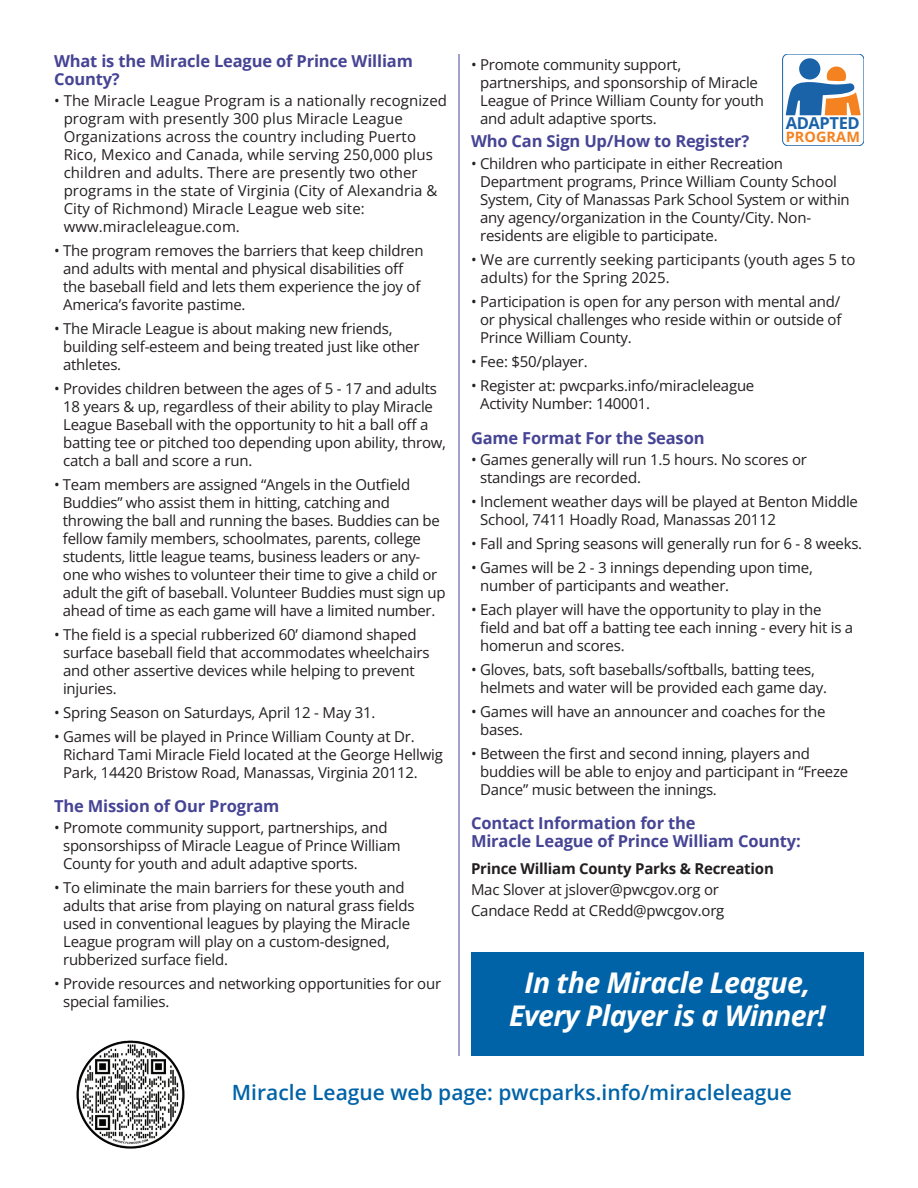
<style>
.page{position:relative;width:918px;height:1188px;background:#fff}
.page>*{position:absolute;margin:0;border:0;box-sizing:border-box;transform-origin:0 0}
.t1{font:italic 700 28.5px/33px "Open Sans";letter-spacing:-.02em;color:#fff;text-align:center}
.t2{font:600 21px "Open Sans";color:#0163a7}
.t3{font:700 16.5px/18px "Open Sans";letter-spacing:-.01em;color:#464494}
.t4{font:700 16.5px "Open Sans";letter-spacing:-.025em;color:#1a63a8}
.t5{font:15px/18px "Open Sans";letter-spacing:-.015em;color:#231f20}
.t6{font:15px/18px "Open Sans";letter-spacing:.005em;color:#231f20}
.t7{font:700 15px "Open Sans";letter-spacing:-.015em;color:#231f20}
.t8{font:700 14.4px "Open Sans";letter-spacing:.01em;color:#f58220}
</style>
<div class="page">
<hr style="left:459px;top:54px;width:1px;height:1002px;background:#464494">
<div style="left:783px;top:54px;width:81px;height:92px;border:1px solid #1a63a8;border-radius:6px"></div>
<div style="left:799px;top:58px;width:21px;height:22px;background:#1a63a8;border-radius:50%"></div>
<svg style="left:786px;top:66px;width:75px;height:49px"></svg>
<div style="left:471px;top:952px;width:393px;height:104px;background:#0163a7"></div>
<img style="left:76px;top:1040px;width:109px;height:109px">
<p class="t3" style="left:54px;top:51px;width:360px">What is the Miracle League of Prince William<br>County?</p>
<p class="t6" style="left:64px;top:91px;width:385px;text-indent:-10px">• The Miracle League Program is a nationally recognized program with presently 300 plus Miracle League Organizations across the country including Puerto Rico, Mexico and Canada, while serving 250,000 plus children and adults. There are presently two other programs in the state of Virginia (City of Alexandria &amp; City of Richmond) Miracle League web site: www.miracleleague.com.</p>
<p class="t5" style="left:63px;top:241px;width:362px;text-indent:-9px">• The program removes the barriers that keep children and adults with mental and physical disabilities off the baseball field and lets them experience the joy of America’s favorite pastime.</p>
<p class="t5" style="left:63px;top:319px;width:358px;text-indent:-9px">• The Miracle League is about making new friends, building self-esteem and being treated just like other athletes.</p>
<p class="t5" style="left:63px;top:379px;width:385px;text-indent:-9px">• Provides children between the ages of 5 - 17 and adults 18 years &amp; up, regardless of their ability to play Miracle League Baseball with the opportunity to hit a ball off a batting tee or pitched too depending upon ability, throw, catch a ball and score a run.</p>
<p class="t5" style="left:63px;top:475px;width:384px;text-indent:-9px">• Team members are assigned “Angels in the Outfield Buddies” who assist them in hitting, catching and throwing the ball and running the bases. Buddies can be fellow family members, schoolmates, parents, college students, little league teams, business leaders or any&shy;one who wishes to volunteer their time to give a child or adult the gift of baseball. Volunteer Buddies must sign up ahead of time as each game will have a limited number.</p>
<p class="t5" style="left:63px;top:625px;width:368px;text-indent:-9px">• The field is a special rubberized 60’ diamond shaped surface baseball field that accommodates wheelchairs and other assertive devices while helping to prevent injuries.</p>
<p class="t5" style="left:54px;top:703px;width:323px">• Spring Season on Saturdays, April 12 - May 31.</p>
<p class="t5" style="left:63px;top:727px;width:381px;text-indent:-9px">• Games will be played in Prince William County at Dr.<br>Richard Tami Miracle Field located at the George Hellwig<br>Park, 14420 Bristow Road, Manassas, Virginia 20112.</p>
<p class="t3" style="left:54px;top:797px;width:227px">The Mission of Our Program</p>
<p class="t5" style="left:63px;top:818px;width:339px;text-indent:-9px">• Promote community support, partnerships, and sponsorshipss of Miracle League of Prince William<br>County for youth and adult adaptive sports.</p>
<p class="t5" style="left:63px;top:878px;width:353px;text-indent:-9px">• To eliminate the main barriers for these youth and adults that arise from playing on natural grass fields used in conventional leagues by playing the Miracle League program will play on a custom-designed, rubberized surface field.</p>
<p class="t5" style="left:63px;top:974px;width:380px;text-indent:-9px">• Provide resources and networking opportunities for our special families.</p>
<p class="t5" style="left:480px;top:55px;width:285px;text-indent:-9px">• Promote community support, partnerships, and sponsorship of Miracle League of Prince William County for youth and adult adaptive sports.</p>
<p class="t3" style="left:471px;top:131px;width:280px">Who Can Sign Up/How to Register?</p>
<p class="t5" style="left:480px;top:154px;width:371px;text-indent:-9px">• Children who participate in either Recreation Department programs, Prince William County School System, City of Manassas Park School System or within any agency/organization in the County/City. Non&shy;residents are eligible to participate.</p>
<p class="t5" style="left:481px;top:250px;width:376px;text-indent:-10px">• We are currently seeking participants (youth ages 5 to adults) for the Spring 2025.</p>
<p class="t5" style="left:480px;top:292px;width:363px;text-align:justify;text-indent:-9px">• Participation is open for any person with mental and/ or physical challenges who reside within or outside of Prince William County.</p>
<p class="t5" style="left:471px;top:352px;width:118px">• Fee: $50/player.</p>
<p class="t5" style="left:480px;top:376px;width:276px;text-indent:-9px">• Register at: pwcparks.info/miracleleague<br>Activity Number: 140001.</p>
<p class="t3" style="left:471px;top:428px;width:235px">Game Format For the Season</p>
<p class="t5" style="left:480px;top:450px;width:328px;text-indent:-9px">• Games generally will run 1.5 hours. No scores or standings are recorded.</p>
<p class="t5" style="left:480px;top:492px;width:379px;text-indent:-9px">• Inclement weather days will be played at Benton Middle<br>School, 7411 Hoadly Road, Manassas 20112</p>
<p class="t5" style="left:471px;top:534px;width:393px">• Fall and Spring seasons will generally run for 6 - 8 weeks.</p>
<p class="t5" style="left:480px;top:558px;width:334px;text-indent:-9px">• Games will be 2 - 3 innings depending upon time, number of participants and weather.</p>
<p class="t5" style="left:480px;top:600px;width:375px;text-indent:-9px">• Each player will have the opportunity to play in the field and bat off a batting tee each inning - every hit is a homerun and scores.</p>
<p class="t5" style="left:480px;top:660px;width:349px;text-indent:-9px">• Gloves, bats, soft baseballs/softballs, batting tees, helmets and water will be provided each game day.</p>
<p class="t5" style="left:480px;top:702px;width:347px;text-indent:-9px">• Games will have an announcer and coaches for the bases.</p>
<p class="t5" style="left:480px;top:744px;width:370px;text-indent:-9px">• Between the first and second inning, players and buddies will be able to enjoy and participant in “Freeze<br>Dance” music between the innings.</p>
<p class="t3" style="left:471px;top:814px;width:331px">Contact Information for the<br>Miracle League of Prince William County:</p>
<p class="t7" style="left:471px;top:858px;width:304px">Prince William County Parks &amp; Recreation</p>
<p class="t5" style="left:471px;top:879px;width:255px;line-height:21px">Mac Slover at jslover@pwcgov.org or<br>Candace Redd at CRedd@pwcgov.org</p>
<p class="t4" style="left:786px;top:111px;width:76px">ADAPTED</p>
<p class="t8" style="left:786px;top:126px;width:76px">PROGRAM</p>
<h1 class="t1" style="left:509px;top:965px;width:318px">In the Miracle League,<br>Every Player is a Winner!</h1>
<h2 class="t2" style="left:232px;top:1078px;width:562px">Miracle League web page: pwcparks.info/miracleleague</h2>
</div>
